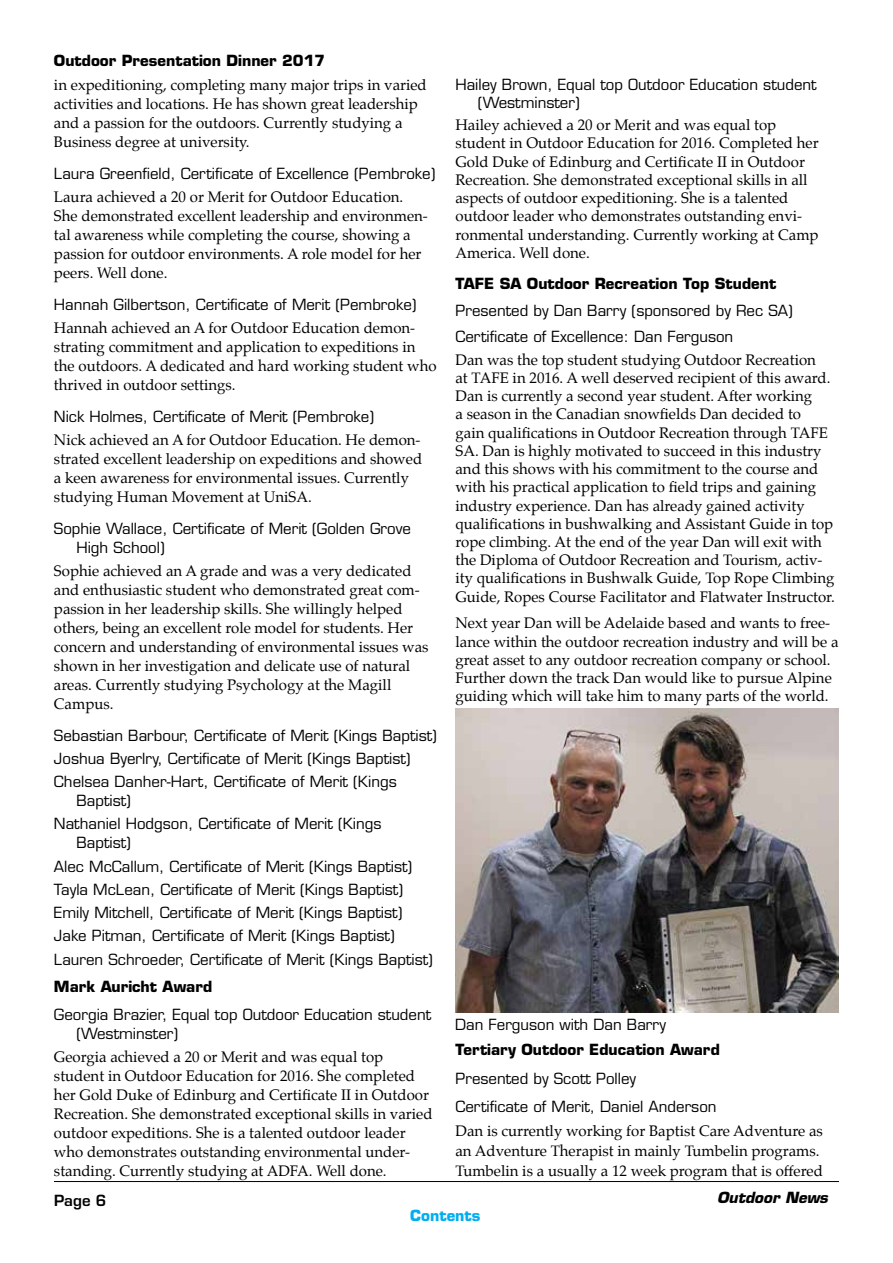
<style>
.page{position:relative;width:893px;height:1263px;background:#fff}
.page>*{position:absolute;margin:0;border:0;box-sizing:border-box;transform-origin:0 0}
.t1{font:15px/19px "Palatino";color:#000}
.t2{font:15px/23.2px "Eurostile";color:#000}
.t3{font:700 15px "Eurostile";color:#000}
.t4{font:italic 700 15px "Eurostile";color:#000}
.t5{font:700 15px "Eurostile";color:#00aeef}
.t6{font:600 15px "Eurostile";color:#000}
</style>
<div class="page">
<hr style="left:54px;top:1181px;width:785px;height:1px;background:#000">
<img style="left:455px;top:708px;width:384px;height:304px">
<p class="t3" style="left:54px;top:51px;width:273px">Outdoor Presentation Dinner 2017</p>
<p class="t1" style="left:54px;top:75px;width:374px">in expeditioning, completing many major trips in varied activities and locations. He has shown great leadership and a passion for the outdoors. Currently studying a Business degree at university.</p>
<p class="t2" style="left:54px;top:162px;width:383px">Laura Greenfield, Certificate of Excellence (Pembroke)</p>
<p class="t1" style="left:54px;top:187px;width:375px">Laura achieved a 20 or Merit for Outdoor Education.<br>She demonstrated excellent leadership and environmen&shy;tal awareness while completing the course, showing a passion for outdoor environments. A role model for her peers. Well done.</p>
<p class="t2" style="left:54px;top:292px;width:364px">Hannah Gilbertson, Certificate of Merit (Pembroke)</p>
<p class="t1" style="left:54px;top:318px;width:384px">Hannah achieved an A for Outdoor Education demon&shy;strating commitment and application to expeditions in the outdoors. A dedicated and hard working student who thrived in outdoor settings.</p>
<p class="t2" style="left:54px;top:404px;width:321px">Nick Holmes, Certificate of Merit (Pembroke)</p>
<p class="t1" style="left:54px;top:430px;width:370px">Nick achieved an A for Outdoor Education. He demon&shy;strated excellent leadership on expeditions and showed a keen awareness for environmental issues. Currently studying Human Movement at UniSA.</p>
<p class="t2" style="left:76px;top:519px;width:336px;line-height:19px;text-indent:-22px">Sophie Wallace, Certificate of Merit (Golden Grove<br>High School)</p>
<p class="t1" style="left:54px;top:561px;width:376px">Sophie achieved an A grade and was a very dedicated and enthusiastic student who demonstrated great com&shy;passion in her leadership skills. She willingly helped others, being an excellent role model for students. Her concern and understanding of environmental issues was shown in her investigation and delicate use of natural areas. Currently studying Psychology at the Magill Campus.</p>
<p class="t2" style="left:54px;top:723px;width:384px">Sebastian Barbour, Certificate of Merit (Kings Baptist)<br>Joshua Byerlry, Certificate of Merit (Kings Baptist)<br>Chelsea Danher-Hart, Certificate of Merit (Kings</p>
<p class="t2" style="left:54px;top:789px;width:329px;text-indent:22px">Baptist)<br>Nathaniel Hodgson, Certificate of Merit (Kings</p>
<p class="t2" style="left:54px;top:831px;width:380px;text-indent:22px">Baptist)<br>Alec McCallum, Certificate of Merit (Kings Baptist)<br>Tayla McLean, Certificate of Merit (Kings Baptist)<br>Emily Mitchell, Certificate of Merit (Kings Baptist)<br>Jake Pitman, Certificate of Merit (Kings Baptist)<br>Lauren Schroeder, Certificate of Merit (Kings Baptist)</p>
<p class="t3" style="left:54px;top:977px;width:160px">Mark Auricht Award</p>
<p class="t2" style="left:76px;top:1004px;width:356px;line-height:19px;text-indent:-22px">Georgia Brazier, Equal top Outdoor Education student (Westminster)</p>
<p class="t1" style="left:54px;top:1047px;width:380px">Georgia achieved a 20 or Merit and was equal top student in Outdoor Education for 2016. She completed her Gold Duke of Edinburg and Certificate II in Outdoor Recreation. She demonstrated exceptional skills in varied outdoor expeditions. She is a talented outdoor leader who demonstrates outstanding environmental under&shy;standing. Currently studying at ADFA. Well done.</p>
<p class="t2" style="left:478px;top:75px;width:340px;line-height:18.1px;text-indent:-22px">Hailey Brown, Equal top Outdoor Education student (Westminster)</p>
<p class="t1" style="left:455px;top:116px;width:365px;line-height:18.1px">Hailey achieved a 20 or Merit and was equal top student in Outdoor Education for 2016. Completed her Gold Duke of Edinburg and Certificate II in Outdoor Recreation. She demonstrated exceptional skills in all aspects of outdoor expeditioning. She is a talented outdoor leader who demonstrates outstanding envi&shy;ronmental understanding. Currently working at Camp America. Well done.</p>
<p class="t3" style="left:455px;top:274px;width:322px">TAFE SA Outdoor Recreation Top Student</p>
<p class="t2" style="left:455px;top:297px;width:339px;line-height:26.7px">Presented by Dan Barry (sponsored by Rec SA)<br>Certificate of Excellence: Dan Ferguson</p>
<p class="t1" style="left:455px;top:350px;width:381px;line-height:18.3px">Dan was the top student studying Outdoor Recreation<br>at TAFE in 2016. A well deserved recipient of this award.<br>Dan is currently a second year student. After working<br>a season in the Canadian snowfields Dan decided to<br>gain qualifications in Outdoor Recreation through TAFE SA. Dan is highly motivated to succeed in this industry and this shows with his commitment to the course and with his practical application to field trips and gaining industry experience. Dan has already gained activity qualifications in bushwalking and Assistant Guide in top rope climbing. At the end of the year Dan will exit with the Diploma of Outdoor Recreation and Tourism, activ&shy;ity qualifications in Bushwalk Guide, Top Rope Climbing Guide, Ropes Course Facilitator and Flatwater Instructor.</p>
<p class="t1" style="left:455px;top:614px;width:384px;line-height:18.1px">Next year Dan will be Adelaide based and wants to free&shy;lance within the outdoor recreation industry and will be a great asset to any outdoor recreation company or school.<br>Further down the track Dan would like to pursue Alpine guiding which will take him to many parts of the world.</p>
<p class="t2" style="left:455px;top:1013px;width:212px">Dan Ferguson with Dan Barry</p>
<p class="t3" style="left:455px;top:1040px;width:266px">Tertiary Outdoor Education Award</p>
<p class="t2" style="left:455px;top:1064px;width:263px;line-height:28.3px">Presented by Scott Polley<br>Certificate of Merit, Daniel Anderson</p>
<p class="t1" style="left:455px;top:1121px;width:369px;line-height:19.8px">Dan is currently working for Baptist Care Adventure as an Adventure Therapist in mainly Tumbelin programs.<br>Tumbelin is a usually a 12 week program that is offered</p>
<p class="t6" style="left:54px;top:1190px;width:54px">Page 6</p>
<p class="t4" style="left:717px;top:1188px;width:112px">Outdoor News</p>
<p class="t5" style="left:410px;top:1206px;width:72px">Contents</p>
</div>
